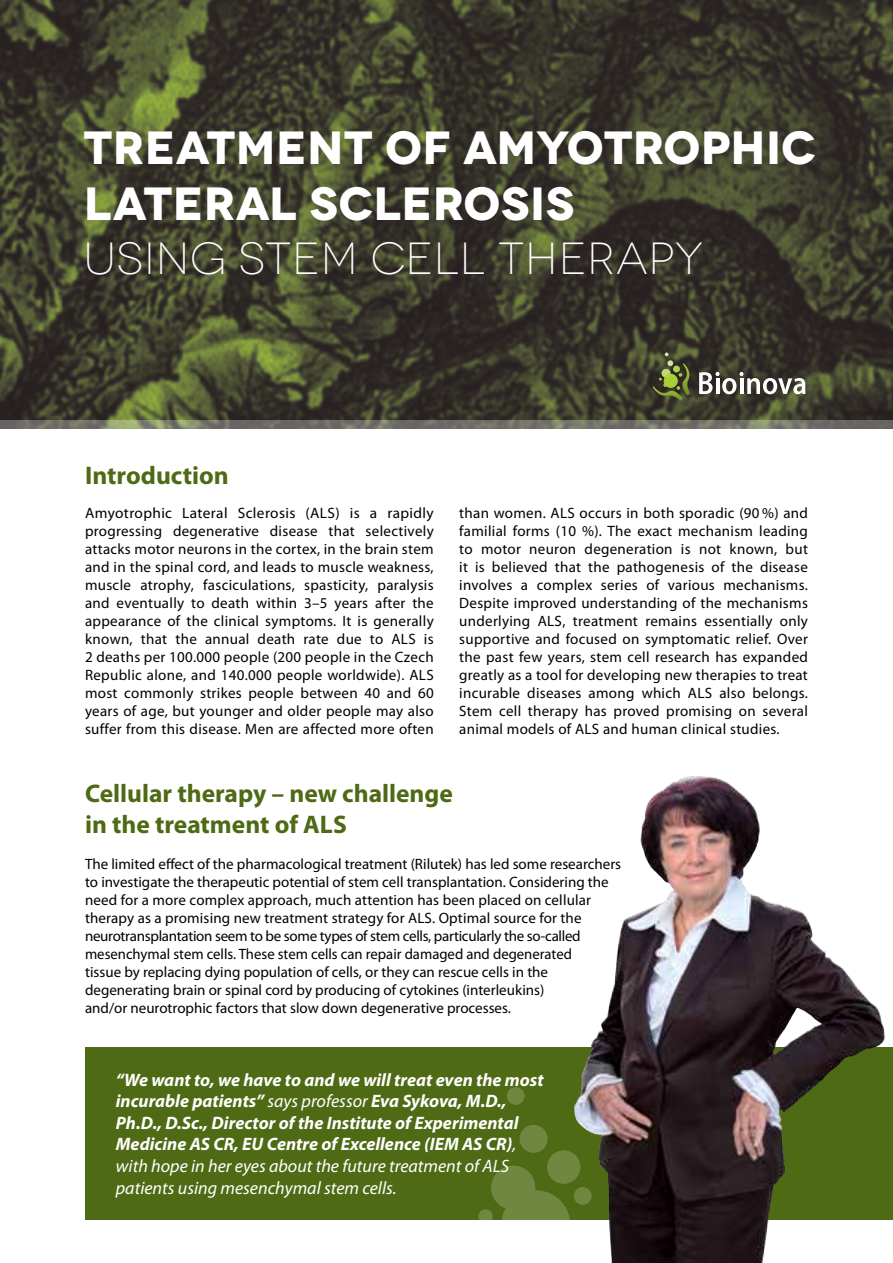
<style>
.page{position:relative;width:893px;height:1263px;background:#fff}
.page>*{position:absolute;margin:0;border:0;box-sizing:border-box;transform-origin:0 0}
.t1{font:700 46.5px/55.8px "Novecentowide";letter-spacing:.01em;color:#fff}
.t2{font:300 45px "Novecentowide";letter-spacing:.02em;color:#fff}
.t3{font:700 25.5px/30.6px "Myriad Pro";color:#4e6a14}
.t4{font:italic 700 18px/21.6px "Myriad Pro";color:#fff}
.t5{font:15px/18px "Myriad Pro";color:#000;text-align:justify}
.s1{font-weight:400}
</style>
<div class="page">
<img style="left:0;top:0;width:893px;height:421px">
<div style="left:85px;top:1047px;width:808px;height:173px;background:#4e6a14"></div>
<img style="left:574px;top:776px;width:212px;height:487px">
<svg style="left:501px;top:1190px;width:70px;height:69px"></svg>
<div style="left:519px;top:1125px;width:29px;height:28px;background:#708742;border-radius:50%"></div>
<div style="left:507px;top:1087px;width:18px;height:18px;background:#708742;border-radius:50%"></div>
<div style="left:574px;top:1187px;width:18px;height:18px;background:#708742;border-radius:50%"></div>
<svg style="left:574px;top:1250px;width:8px;height:13px"></svg>
<svg style="left:478px;top:1209px;width:15px;height:14px"></svg>
<svg style="left:503px;top:1236px;width:15px;height:18px"></svg>
<div style="left:547px;top:1150px;width:34px;height:34px;background:#708742;border-radius:50%"></div>
<svg style="left:491px;top:1166px;width:44px;height:43px;background:#6a823b"></svg>
<svg style="left:0;top:421px;width:893px;height:8px;background:#757469"></svg>
<svg style="left:699px;top:372px;width:106px;height:22px"></svg>
<hr style="left:740px;top:378px;width:3px;height:16px;background:#fff">
<svg style="left:653px;top:353px;width:39px;height:47px;background:#576031"></svg>
<h1 class="t1" style="left:84px;top:120px;width:734px">TREATMENT OF AMYOTROPHIC<br>LATERAL SCLEROSIS</h1>
<h2 class="t2" style="left:84px;top:232px;width:621px">USING STEM CELL THERAPY</h2>
<h3 class="t3" style="left:85px;top:459px;width:145px">Introduction</h3>
<p class="t5" style="left:85px;top:504px;width:350px">Amyotrophic Lateral Sclerosis (ALS) is a rapidly progressing degenerative disease that selectively attacks motor neurons in the cortex, in the brain stem and in the spinal cord, and leads to muscle weakness, muscle atrophy, fasciculations, spasticity, paralysis and eventually to death within 3–5 years after the appearance of the clinical symptoms. It is generally known, that the annual death rate due to ALS is 2 deaths per 100.000 people (200 people in the Czech Republic alone, and 140.000 people worldwide). ALS most commonly strikes people between 40 and 60 years of age, but younger and older people may also suffer from this disease. Men are affected more often</p>
<p class="t5" style="left:459px;top:504px;width:350px">than women. ALS occurs in both sporadic (90 %) and familial forms (10 %). The exact mechanism leading to motor neuron degeneration is not known, but it is believed that the pathogenesis of the disease involves a complex series of various mechanisms.<br>Despite improved understanding of the mechanisms underlying ALS, treatment remains essentially only supportive and focused on symptomatic relief. Over the past few years, stem cell research has expanded greatly as a tool for developing new therapies to treat incurable diseases among which ALS also belongs.<br>Stem cell therapy has proved promising on several animal models of ALS and human clinical studies.</p>
<h3 class="t3" style="left:85px;top:777px;width:369px">Cellular therapy – new challenge in the treatment of ALS</h3>
<p class="t5" style="left:85px;top:855px;width:538px;text-align:left">The limited effect of the pharmacological treatment (Rilutek) has led some researchers to investigate the therapeutic potential of stem cell transplantation. Considering the need for a more complex approach, much attention has been placed on cellular therapy as a promising new treatment strategy for ALS. Optimal source for the neurotransplantation seem to be some types of stem cells, particularly the so-called mesenchymal stem cells. These stem cells can repair damaged and degenerated<br>tissue by replacing dying population of cells, or they can rescue cells in the degenerating brain or spinal cord by producing of cytokines (interleukins)<br>and/or neurotrophic factors that slow down degenerative processes.</p>
<p class="t4" style="left:116px;top:1068px;width:429px">“We want to, we have to and we will treat even the most incurable patients” <span class="s1">says professor</span> Eva Sykova, M.D., Ph.D., D.Sc., Director of the Institute of Experimental Medicine AS CR, EU Centre of Excellence (IEM AS CR)<span class="s1">, with hope in her eyes about the future treatment of ALS patients using mesenchymal stem cells.</span></p>
</div>
